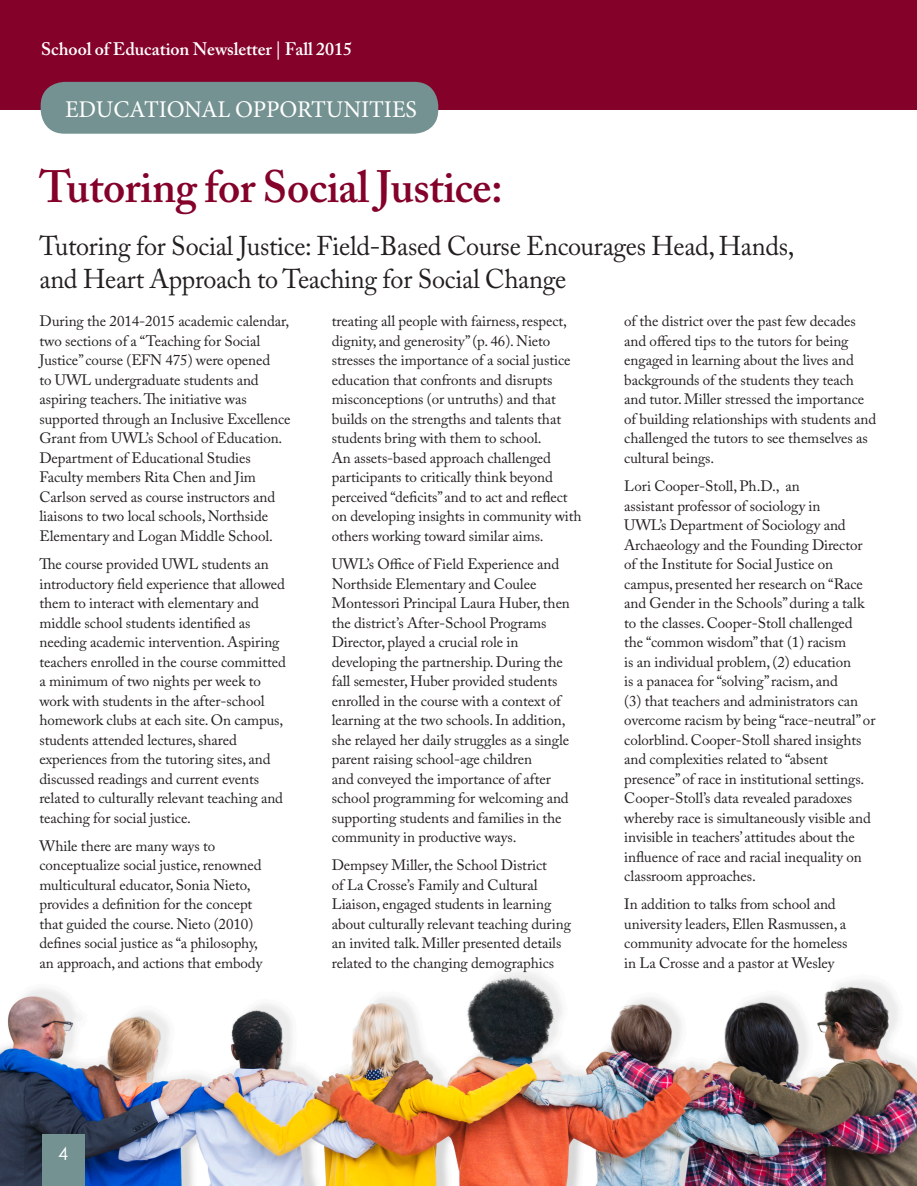
<style>
.page{position:relative;width:917px;height:1186px;background:#fff}
.page>*{position:absolute;margin:0;border:0;box-sizing:border-box;transform-origin:0 0}
.t1{font:600 45px "Adobe Caslon Pro";letter-spacing:-.01em;color:#84012a}
.t2{font:27px/33px "Adobe Caslon Pro";letter-spacing:-.01em;color:#231f20}
.t3{font:24px "Minion Pro";letter-spacing:-.005em;color:#fff}
.t4{font:600 18px "Adobe Caslon Pro";letter-spacing:-.005em;color:#fff}
.t5{font:18px "Century Gothic";color:#fff}
.t6{font:15px/19.5px "Adobe Caslon Pro";letter-spacing:-.005em;color:#231f20}
</style>
<div class="page">
<img style="left:0;top:972px;width:917px;height:214px">
<div style="left:42px;top:1134px;width:42px;height:52px;background:#749291"></div>
<div style="left:0;top:0;width:917px;height:110px;background:#84012a"></div>
<div style="left:41px;top:82px;width:397px;height:52px;background:#749291;border-radius:24px"></div>
<p class="t4" style="left:41px;top:38px;width:312px">School of Education Newsletter | Fall 2015</p>
<p class="t3" style="left:65px;top:93px;width:353px">EDUCATIONAL OPPORTUNITIES</p>
<p class="t1" style="left:39px;top:160px;width:465px">Tutoring for Social Justice:</p>
<p class="t2" style="left:39px;top:229px;width:756px">Tutoring for Social Justice: Field-Based Course Encourages Head, Hands, and Heart Approach to Teaching for Social Change</p>
<p class="t6" style="left:39px;top:311px;width:253px">During the 2014-2015 academic calendar, two sections of a “Teaching for Social Justice” course (EFN 475) were opened<br>to UWL undergraduate students and aspiring teachers. The initiative was supported through an Inclusive Excellence Grant from UWL’s School of Education.<br>Department of Educational Studies Faculty members Rita Chen and Jim Carlson served as course instructors and liaisons to two local schools, Northside Elementary and Logan Middle School.</p>
<p class="t6" style="left:39px;top:554px;width:248px">The course provided UWL students an introductory field experience that allowed them to interact with elementary and middle school students identified as needing academic intervention. Aspiring teachers enrolled in the course committed a minimum of two nights per week to work with students in the after-school homework clubs at each site. On campus, students attended lectures, shared experiences from the tutoring sites, and discussed readings and current events related to culturally relevant teaching and teaching for social justice.</p>
<p class="t6" style="left:39px;top:836px;width:224px">While there are many ways to conceptualize social justice, renowned multicultural educator, Sonia Nieto, provides a definition for the concept that guided the course. Nieto (2010) defines social justice as “a philosophy, an approach, and actions that embody</p>
<p class="t6" style="left:332px;top:311px;width:251px">treating all people with fairness, respect, dignity, and generosity” (p. 46). Nieto stresses the importance of a social justice education that confronts and disrupts misconceptions (or untruths) and that builds on the strengths and talents that students bring with them to school.<br>An assets-based approach challenged participants to critically think beyond perceived “deficits” and to act and reflect on developing insights in community with others working toward similar aims.</p>
<p class="t6" style="left:332px;top:554px;width:240px">UWL’s Office of Field Experience and Northside Elementary and Coulee Montessori Principal Laura Huber, then the district’s After-School Programs Director, played a crucial role in developing the partnership. During the fall semester, Huber provided students enrolled in the course with a context of learning at the two schools. In addition, she relayed her daily struggles as a single parent raising school-age children<br>and conveyed the importance of after school programming for welcoming and supporting students and families in the community in productive ways.</p>
<p class="t6" style="left:332px;top:855px;width:240px">Dempsey Miller, the School District<br>of La Crosse’s Family and Cultural Liaison, engaged students in learning about culturally relevant teaching during an invited talk. Miller presented details related to the changing demographics</p>
<p class="t6" style="left:624px;top:311px;width:253px">of the district over the past few decades and offered tips to the tutors for being engaged in learning about the lives and backgrounds of the students they teach and tutor. Miller stressed the importance of building relationships with students and challenged the tutors to see themselves as cultural beings.</p>
<p class="t6" style="left:624px;top:476px;width:253px">Lori Cooper-Stoll, Ph.D., an<br>assistant professor of sociology in<br>UWL’s Department of Sociology and Archaeology and the Founding Director of the Institute for Social Justice on campus, presented her research on “Race and Gender in the Schools” during a talk to the classes. Cooper-Stoll challenged the “common wisdom” that (1) racism<br>is an individual problem, (2) education<br>is a panacea for “solving” racism, and<br>(3) that teachers and administrators can overcome racism by being “race-neutral” or colorblind. Cooper-Stoll shared insights and complexities related to “absent presence” of race in institutional settings.<br>Cooper-Stoll’s data revealed paradoxes whereby race is simultaneously visible and invisible in teachers’ attitudes about the influence of race and racial inequality on classroom approaches.</p>
<p class="t6" style="left:624px;top:894px;width:225px">In addition to talks from school and university leaders, Ellen Rasmussen, a community advocate for the homeless in La Crosse and a pastor at Wesley</p>
<p class="t5" style="left:58px;top:1143px;width:11px">4</p>
</div>
